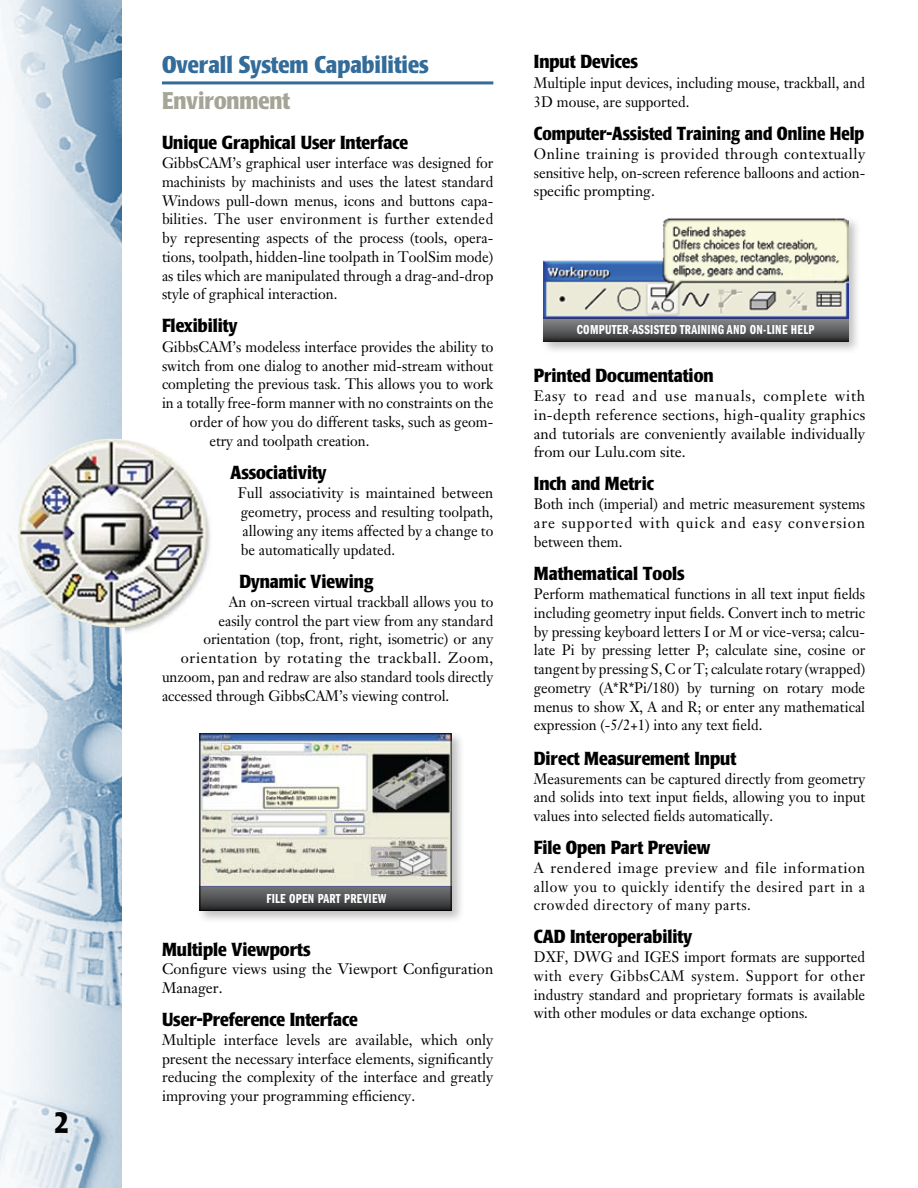
<style>
.page{position:relative;width:918px;height:1188px;background:#fff}
.page>*{position:absolute;margin:0;border:0;box-sizing:border-box;transform-origin:0 0}
.t1{font:700 condensed 30px "Poppl Laudatio";color:#000}
.t2{font:700 condensed 24px "Poppl Laudatio";color:#336b99}
.t3{font:700 condensed 24px "Poppl Laudatio";color:#a5a497}
.t4{font:700 condensed 18.75px "Poppl Laudatio";color:#000}
.t5{font:700 condensed 18.75px "Poppl Laudatio";color:#000;scale:.96 1}
.t6{font:15px/18.8px "Janson Text";color:#000;text-align:justify;scale:.95 1}
.t7{font:15px/18.8px "Janson Text";color:#000;text-align:justify}
.t8{font:15px "Janson Text";letter-spacing:.04em;color:#000}
.t9{font:13.5px "Franklin Gothic Demi Cmpr";letter-spacing:.02em;color:#fff}
</style>
<div class="page">
<img style="left:0;top:0;width:122px;height:1188px">
<img style="left:18px;top:439px;width:193px;height:202px">
<hr style="left:162px;top:81px;width:331px;height:3px;background:#336b99">
<div style="left:197px;top:731px;width:274px;height:199px;background:#000;opacity:.25"></div>
<svg style="left:202px;top:887px;width:247px;height:22px;background:#505152"></svg>
<img style="left:202px;top:735px;width:247px;height:152px">
<div style="left:200px;top:733px;width:251px;height:178px;border:1px solid #000"></div>
<div style="left:540px;top:215px;width:329px;height:146px;background:#000;opacity:.25"></div>
<svg style="left:543px;top:318px;width:305px;height:23px;background:#595a5f"></svg>
<img style="left:543px;top:218px;width:305px;height:100px">
<div style="left:539px;top:215px;width:122px;height:44px;background:#fff"></div>
<h1 class="t1" style="left:54px;top:1105px;width:16px">2</h1>
<h2 class="t2" style="left:162px;top:51px;width:268px">Overall System Capabilities</h2>
<h2 class="t3" style="left:162px;top:87px;width:130px">Environment</h2>
<p class="t4" style="left:162px;top:132px;width:248px">Unique Graphical User Interface</p>
<p class="t6" style="left:162px;top:153px;width:350px">GibbsCAM’s graphical user interface was designed for machinists by machinists and uses the latest standard Windows pull-down menus, icons and buttons capa&shy;bilities. The user environment is further extended by representing aspects of the process (tools, opera&shy;tions, toolpath, hidden-line toolpath in ToolSim mode) as tiles which are manipulated through a drag-and-drop style of graphical interaction.</p>
<p class="t4" style="left:162px;top:315px;width:77px">Flexibility</p>
<p class="t6" style="left:162px;top:337px;width:350px">GibbsCAM’s modeless interface provides the ability to</p>
<p class="t6" style="left:162px;top:356px;width:350px">switch from one dialog to another mid-stream without</p>
<p class="t6" style="left:162px;top:375px;width:350px">completing the previous task. This allows you to work</p>
<p class="t6" style="left:162px;top:393px;width:350px">in a totally free-form manner with no constraints on the</p>
<p class="t6" style="left:190px;top:412px;width:321px">order of how you do different tasks, such as geom-</p>
<p class="t6" style="left:209px;top:431px;width:170px">etry and toolpath creation.</p>
<p class="t4" style="left:230px;top:461px;width:98px">Associativity</p>
<p class="t7" style="left:238px;top:483px;width:257px">Full associativity is maintained between geometry, process and resulting toolpath, allowing any items affected by a change to be automatically updated.</p>
<p class="t4" style="left:239px;top:571px;width:135px">Dynamic Viewing</p>
<p class="t6" style="left:229px;top:592px;width:280px">An on-screen virtual trackball allows you to</p>
<p class="t6" style="left:218px;top:611px;width:291px">easily control the part view from any standard</p>
<p class="t6" style="left:203px;top:630px;width:307px">orientation (top, front, right, isometric) or any</p>
<p class="t8" style="left:181px;top:648px;width:314px">orientation by rotating the trackball. Zoom,</p>
<p class="t6" style="left:162px;top:667px;width:350px">unzoom, pan and redraw are also standard tools directly</p>
<p class="t6" style="left:162px;top:686px;width:304px">accessed through GibbsCAM’s viewing control.</p>
<p class="t9" style="left:266px;top:891px;width:121px">FILE OPEN PART PREVIEW</p>
<p class="t4" style="left:162px;top:938px;width:150px">Multiple Viewports</p>
<p class="t7" style="left:162px;top:960px;width:333px">Configure views using the Viewport Configuration<br>Manager.</p>
<p class="t4" style="left:162px;top:1009px;width:197px">User-Preference Interface</p>
<p class="t7" style="left:162px;top:1030px;width:333px">Multiple interface levels are available, which only present the necessary interface elements, significantly reducing the complexity of the interface and greatly improving your programming efficiency.</p>
<p class="t4" style="left:534px;top:51px;width:105px">Input Devices</p>
<p class="t6" style="left:534px;top:72px;width:350px;line-height:19.5px">Multiple input devices, including mouse, trackball, and<br>3D mouse, are supported.</p>
<p class="t5" style="left:534px;top:123px;width:346px">Computer-Assisted Training and Online Help</p>
<p class="t7" style="left:534px;top:144px;width:333px">Online training is provided through contextually sensitive help, on-screen reference balloons and action&shy;specific prompting.</p>
<p class="t9" style="left:577px;top:322px;width:239px">COMPUTER-ASSISTED TRAINING AND ON-LINE HELP</p>
<p class="t4" style="left:534px;top:365px;width:181px">Printed Documentation</p>
<p class="t7" style="left:534px;top:386px;width:333px">Easy to read and use manuals, complete with in-depth reference sections, high-quality graphics and tutorials are conveniently available individually from our Lulu.com site.</p>
<p class="t4" style="left:534px;top:473px;width:121px">Inch and Metric</p>
<p class="t6" style="left:534px;top:494px;width:350px;line-height:19.2px">Both inch (imperial) and metric measurement systems are supported with quick and easy conversion between them.</p>
<p class="t4" style="left:534px;top:563px;width:152px">Mathematical Tools</p>
<p class="t6" style="left:534px;top:584px;width:350px">Perform mathematical functions in all text input fields including geometry input fields. Convert inch to metric by pressing keyboard letters I or M or vice-versa; calcu&shy;late Pi by pressing letter P; calculate sine, cosine or tangent by pressing S, C or T; calculate rotary (wrapped) geometry (A*R*Pi/180) by turning on rotary mode menus to show X, A and R; or enter any mathematical expression (-5/2+1) into any text field.</p>
<p class="t4" style="left:534px;top:748px;width:204px">Direct Measurement Input</p>
<p class="t6" style="left:534px;top:769px;width:350px">Measurements can be captured directly from geometry and solids into text input fields, allowing you to input values into selected fields automatically.</p>
<p class="t4" style="left:534px;top:837px;width:178px">File Open Part Preview</p>
<p class="t7" style="left:534px;top:858px;width:333px">A rendered image preview and file information allow you to quickly identify the desired part in a crowded directory of many parts.</p>
<p class="t4" style="left:534px;top:926px;width:160px">CAD Interoperability</p>
<p class="t6" style="left:534px;top:947px;width:350px">DXF, DWG and IGES import formats are supported with every GibbsCAM system. Support for other industry standard and proprietary formats is available with other modules or data exchange options.</p>
</div>
